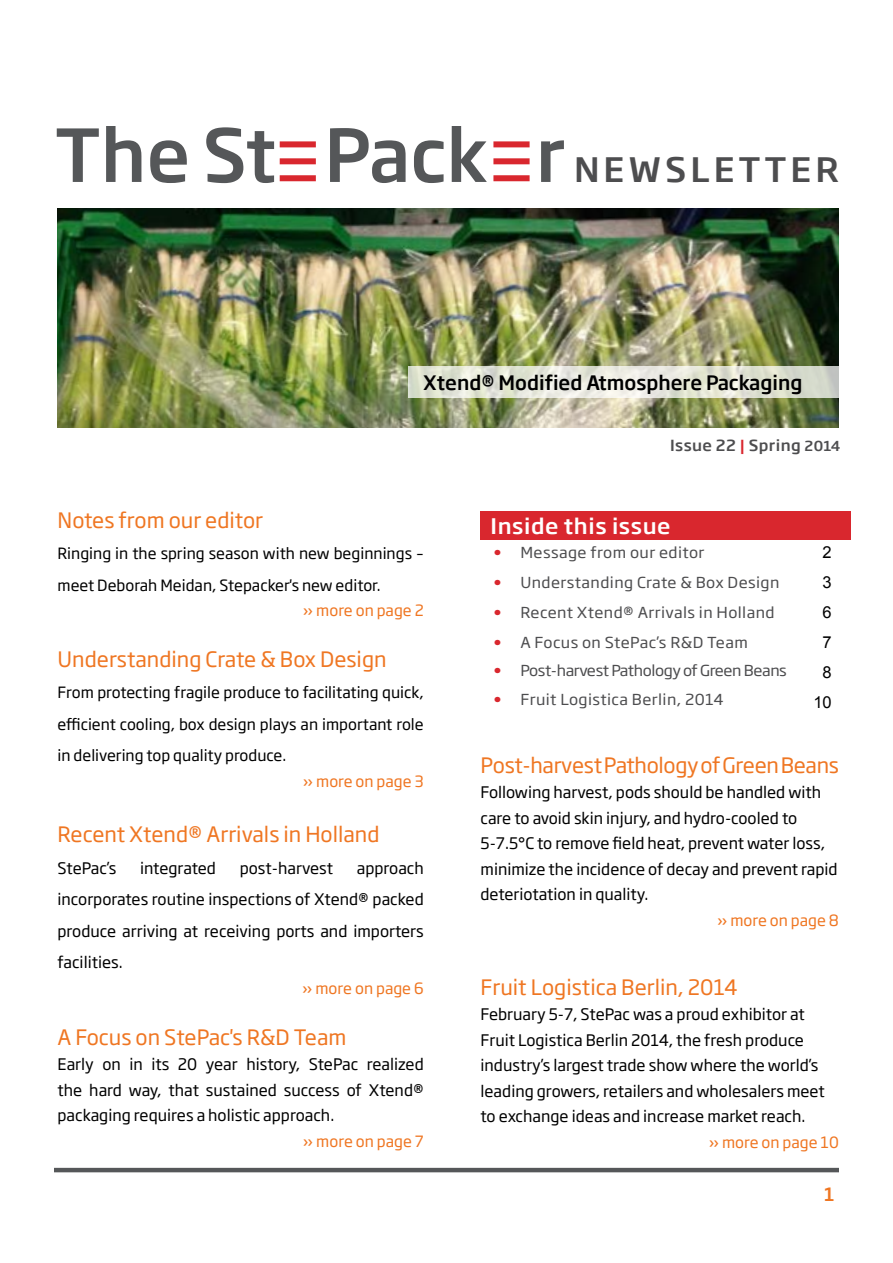
<style>
.page{position:relative;width:893px;height:1263px;background:#fff}
.page>*{position:absolute;margin:0;border:0;box-sizing:border-box;transform-origin:0 0}
.t1{font:500 72px "Soho Gothic Pro";color:#555759}
.t2{font:21px "Soho Gothic Std";color:#ef7622}
.t3{font:500 21px "Soho Gothic Pro";letter-spacing:.025em;color:#fff;scale:1.05 1}
.t4{font:500 19.5px "Soho Gothic Pro";color:#000}
.t5{font:500 18px "Soho Gothic Pro";color:#ef7622}
.t6{font:16.5px/30px "Arial";color:#000;text-align:center}
.t7{font:15.75px/25.5px "Soho Gothic Std";color:#000;text-align:justify}
.t8{font:15.3px/31.5px "Soho Gothic Std";color:#000}
.t9{font:15.3px "Soho Gothic Std";color:#ef7622}
.t10{font:15px "Soho Gothic Pro";letter-spacing:.025em;color:#4d4d4f;scale:1.05 1}
.t11{font:15px "Soho Gothic Pro";letter-spacing:-.025em;color:#4d4d4f;scale:1.05 1}
.t12{font:500 15px "Soho Gothic Pro";letter-spacing:.025em;color:#4d4d4f;scale:1.05 1}
.s1{font-size:33px;color:#4d4d4f}
.s2{color:#d9272e}
.s3{font-size:13.5px}
.s4{font-weight:500;color:#d9272e}
</style>
<div class="page">
<hr style="left:54px;top:1168px;width:785px;height:4px;background:#555759">
<div style="left:493px;top:141px;width:37px;height:6px;background:#d9272e"></div>
<div style="left:493px;top:158px;width:37px;height:6px;background:#d9272e"></div>
<div style="left:493px;top:175px;width:37px;height:6px;background:#d9272e"></div>
<div style="left:280px;top:141px;width:36px;height:6px;background:#d9272e"></div>
<div style="left:280px;top:158px;width:36px;height:6px;background:#d9272e"></div>
<div style="left:280px;top:175px;width:36px;height:6px;background:#d9272e"></div>
<img style="left:58px;top:209px;width:781px;height:219px">
<svg style="left:408px;top:366px;width:431px;height:32px;background:#e2e3d7"></svg>
<div style="left:480px;top:511px;width:370px;height:29px;background:#d9272e"></div>
<h1 class="t1" style="left:55px;top:99px;width:786px">The St Pack r <span class="s1">NEWSLETTER</span></h1>
<p class="t4" style="left:423px;top:367px;width:381px">Xtend® Modified Atmosphere Packaging</p>
<h2 class="t2" style="left:58px;top:507px;width:207px">Notes from our editor</h2>
<p class="t8" style="left:58px;top:538px;width:368px">Ringing in the spring season with new beginnings – meet Deborah Meidan, Stepacker's new editor.</p>
<p class="t9" style="left:303px;top:601px;width:122px">» more on page 2</p>
<h2 class="t2" style="left:58px;top:646px;width:331px">Understanding Crate &amp; Box Design</h2>
<p class="t8" style="left:58px;top:677px;width:368px;text-align:justify">From protecting fragile produce to facilitating quick, efficient cooling, box design plays an important role in delivering top quality produce.</p>
<p class="t9" style="left:303px;top:771px;width:122px">» more on page 3</p>
<h2 class="t2" style="left:58px;top:821px;width:324px">Recent Xtend® Arrivals in Holland</h2>
<p class="t7" style="left:58px;top:855px;width:60px">StePac’s</p>
<p class="t7" style="left:140px;top:855px;width:77px">integrated</p>
<p class="t7" style="left:240px;top:855px;width:95px">post-harvest</p>
<p class="t7" style="left:58px;top:852px;width:368px;line-height:31.5px;text-indent:299px">approach incorporates routine inspections of Xtend® packed produce arriving at receiving ports and importers facilities.</p>
<p class="t9" style="left:302px;top:978px;width:123px">» more on page 6</p>
<h2 class="t2" style="left:58px;top:1023px;width:290px">A Focus on StePac's R&amp;D Team</h2>
<p class="t7" style="left:58px;top:1052px;width:368px">Early on in its 20 year history, StePac realized the hard way, that sustained success of Xtend® packaging requires a holistic approach.</p>
<p class="t9" style="left:303px;top:1131px;width:122px">» more on page 7</p>
<p class="t12" style="left:670px;top:433px;width:164px">Issue 22 <span class="s2">|</span> Spring <span class="s3">2014</span></p>
<h2 class="t3" style="left:491px;top:510px;width:173px">Inside this issue</h2>
<p class="t10" style="left:493px;top:541px;width:202px"><span class="s4">•</span> Message from our editor</p>
<p class="t10" style="left:493px;top:571px;width:274px"><span class="s4">•</span> Understanding Crate &amp; Box Design</p>
<p class="t10" style="left:493px;top:601px;width:269px"><span class="s4">•</span> Recent Xtend® Arrivals in Holland</p>
<p class="t10" style="left:493px;top:631px;width:244px"><span class="s4">•</span> A Focus on StePac’s R&amp;D Team</p>
<p class="t11" style="left:493px;top:659px;width:281px"><span class="s4">•</span> Post-harvest Pathology of Green Beans</p>
<p class="t10" style="left:493px;top:688px;width:221px"><span class="s4">•</span> Fruit Logistica Berlin, 2014</p>
<p class="t6" style="left:813px;top:537px;width:20px">2<br>3<br>6<br>7<br>8<br>10</p>
<h2 class="t2" style="left:480px;top:752px;width:360px">Post-harvest Pathology of Green Beans</h2>
<p class="t7" style="left:480px;top:780px;width:359px;text-align:left">Following harvest, pods should be handled with care to avoid skin injury, and hydro-cooled to 5-7.5°C to remove field heat, prevent water loss, minimize the incidence of decay and prevent rapid deteriotation in quality.</p>
<p class="t9" style="left:717px;top:911px;width:123px">» more on page 8</p>
<h2 class="t2" style="left:480px;top:974px;width:259px">Fruit Logistica Berlin, 2014</h2>
<p class="t7" style="left:480px;top:1002px;width:346px;text-align:left">February 5-7, StePac was a proud exhibitor at Fruit Logistica Berlin 2014, the fresh produce industry’s largest trade show where the world’s leading growers, retailers and wholesalers meet to exchange ideas and increase market reach.</p>
<p class="t9" style="left:709px;top:1132px;width:132px">» more on page 10</p>
<p class="t5" style="left:824px;top:1180px;width:12px">1</p>
</div>
